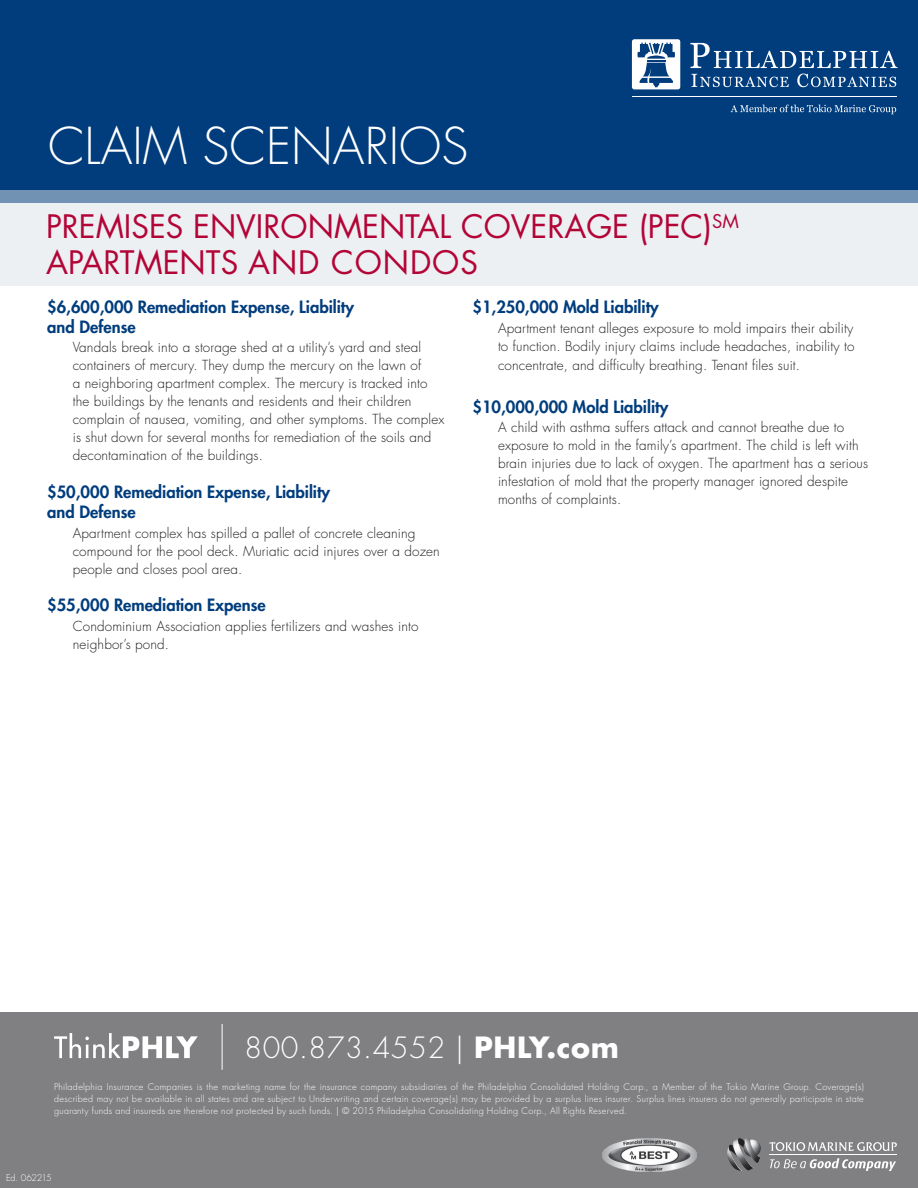
<style>
.page{position:relative;width:918px;height:1188px;background:#fff}
.page>*{position:absolute;margin:0;border:0;box-sizing:border-box;transform-origin:0 0}
.t1{font:300 49.5px "Futura";color:#fff}
.t2{font:31.5px "Futura";color:#b30437}
.t3{font:300 28.5px "Futura";letter-spacing:.02em;color:#fff}
.t4{font:800 16.5px "Futura";color:#013d7d}
.t5{font:300 13.5px/18px "Futura";letter-spacing:.01em;color:#231f20}
.t6{font:300 9px/12px "Futura";letter-spacing:.03em;color:#fff;text-align:justify}
.t7{font:300 9px "Futura";letter-spacing:-.04em;color:#fff}
.s1{font-weight:700}
</style>
<div class="page">
<div style="left:0;top:0;width:918px;height:202px;background:#013d7d"></div>
<div style="left:632px;top:39px;width:48px;height:50px;background:#fff;border-radius:3px"></div>
<svg style="left:690px;top:43px;width:208px;height:25px"></svg>
<svg style="left:691px;top:74px;width:98px;height:13px"></svg>
<svg style="left:797px;top:74px;width:99px;height:13px"></svg>
<svg style="left:637px;top:43px;width:38px;height:44px"></svg>
<hr style="left:633px;top:96px;width:264px;height:1px;background:#fff">
<svg style="left:731px;top:105px;width:165px;height:9px"></svg>
<div style="left:0;top:1012px;width:918px;height:176px;background:#808083"></div>
<svg style="left:54px;top:1033px;width:144px;height:25px"></svg>
<svg style="left:769px;top:1142px;width:128px;height:9px"></svg>
<svg style="left:770px;top:1158px;width:126px;height:13px"></svg>
<hr style="left:769px;top:1155px;width:128px;height:1px;background:#fff">
<img style="left:727px;top:1138px;width:34px;height:33px">
<img style="left:603px;top:1138px;width:94px;height:33px">
<hr style="left:222px;top:1024px;width:1px;height:46px;background:#fff">
<svg style="left:0;top:190px;width:918px;height:96px;background:#dbe3ea"></svg>
<h1 class="t1" style="left:48px;top:116px;width:422px">CLAIM SCENARIOS</h1>
<p class="t2" style="left:46px;top:207px;width:694px">PREMISES ENVIRONMENTAL COVERAGE (PEC)<sup>SM</sup></p>
<p class="t2" style="left:46px;top:243px;width:434px">APARTMENTS AND CONDOS</p>
<p class="t4" style="left:47px;top:297px;width:308px">$6,600,000 Remediation Expense, Liability</p>
<p class="t4" style="left:47px;top:316px;width:90px">and Defense</p>
<p class="t5" style="left:73px;top:339px;width:373px">Vandals break into a storage shed at a utility’s yard and steal containers of mercury. They dump the mercury on the lawn of<br>a neighboring apartment complex. The mercury is tracked into the buildings by the tenants and residents and their children complain of nausea, vomiting, and other symptoms. The complex is shut down for several months for remediation of the soils and decontamination of the buildings.</p>
<p class="t4" style="left:47px;top:482px;width:284px">$50,000 Remediation Expense, Liability</p>
<p class="t4" style="left:47px;top:502px;width:90px">and Defense</p>
<p class="t5" style="left:73px;top:524px;width:369px">Apartment complex has spilled a pallet of concrete cleaning compound for the pool deck. Muriatic acid injures over a dozen people and closes pool area.</p>
<p class="t4" style="left:47px;top:595px;width:220px">$55,000 Remediation Expense</p>
<p class="t5" style="left:73px;top:617px;width:347px">Condominium Association applies fertilizers and washes into neighbor’s pond.</p>
<p class="t4" style="left:472px;top:297px;width:188px">$1,250,000 Mold Liability</p>
<p class="t5" style="left:498px;top:319px;width:358px;text-align:justify">Apartment tenant alleges exposure to mold impairs their ability to function. Bodily injury claims include headaches, inability to concentrate, and difficulty breathing. Tenant files suit.</p>
<p class="t4" style="left:472px;top:396px;width:197px">$10,000,000 Mold Liability</p>
<p class="t5" style="left:498px;top:419px;width:372px">A child with asthma suffers attack and cannot breathe due to exposure to mold in the family’s apartment. The child is left with brain injuries due to lack of oxygen. The apartment has a serious infestation of mold that the property manager ignored despite months of complaints.</p>
<h3 class="t3" style="left:244px;top:1030px;width:376px">800.873.4552 | <span class="s1">PHLY.com</span></h3>
<p class="t6" style="left:54px;top:1081px;width:811px">Philadelphia Insurance Companies is the marketing name for the insurance company subsidiaries of the Philadelphia Consolidated Holding Corp., a Member of the Tokio Marine Group. Coverage(s) described may not be available in all states and are subject to Underwriting and certain coverage(s) may be provided by a surplus lines insurer. Surplus lines insurers do not generally participate in state guaranty funds and insureds are therefore not protected by such funds. | © 2015 Philadelphia Consolidating Holding Corp., All Rights Reserved.</p>
<p class="t7" style="left:6px;top:1173px;width:47px">Ed. 062215</p>
</div>
